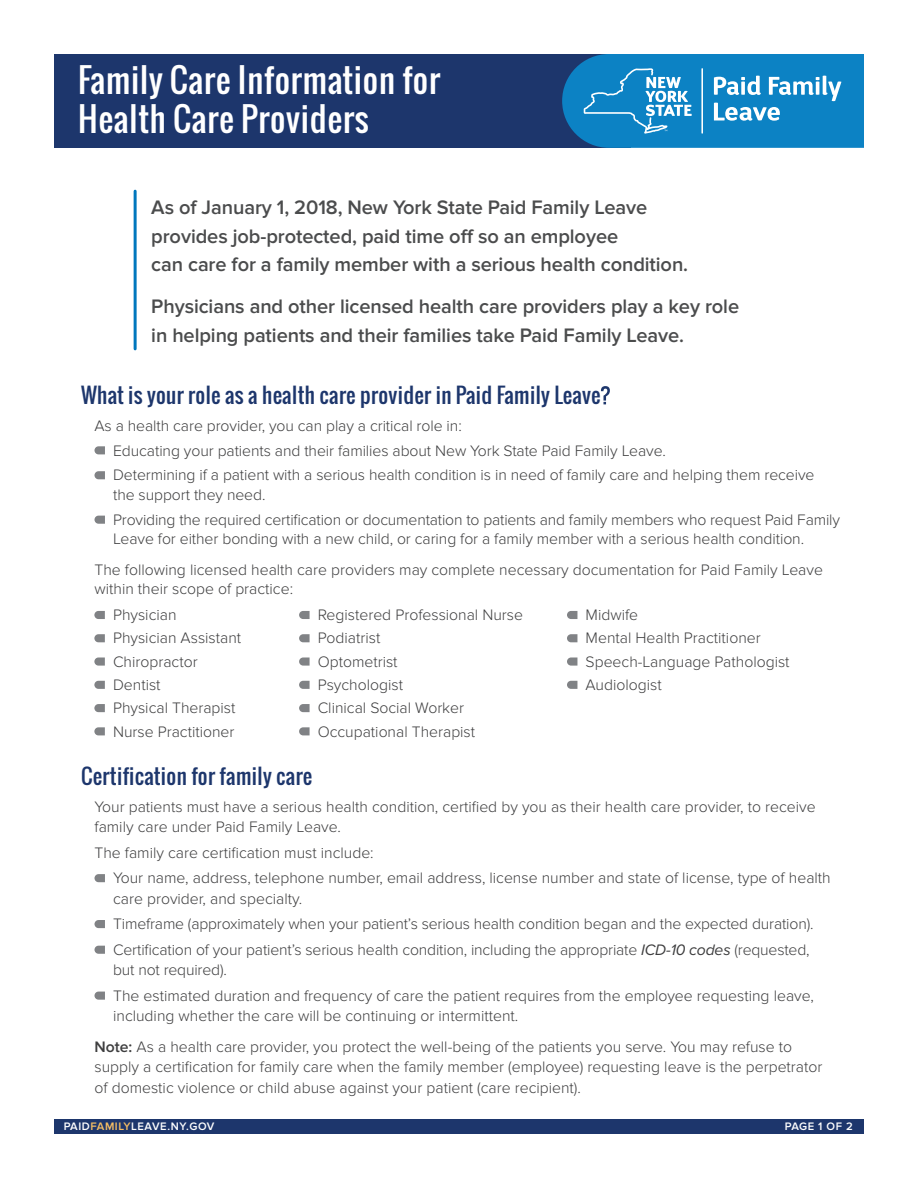
<style>
.page{position:relative;width:918px;height:1188px;background:#fff}
.page>*{position:absolute;margin:0;border:0;box-sizing:border-box;transform-origin:0 0}
.t1{font:33px/39px "Oswald";letter-spacing:.025em;color:#fff}
.t2{font:21px "Oswald";letter-spacing:.02em;color:#1d366c}
.t3{font:600 20.25px/28.5px "Proxima Nova";letter-spacing:-.005em;color:#4b4c4d}
.PFL_Body_Copy{font:300 15.75px/20.2px "Proxima Nova";color:#3e3e3f}
.t4{font:600 11.25px "Proxima Nova";letter-spacing:.05em;color:#fff}
.s1{font-weight:400;font-style:italic}
.s2{font-weight:600}
.s3{color:#f9c063}
</style>
<div class="page">
<svg style="left:601px;top:386px;width:9px;height:18px"></svg>
<svg style="left:94px;top:446px;width:11px;height:8px"></svg>
<svg style="left:94px;top:471px;width:11px;height:8px"></svg>
<svg style="left:94px;top:516px;width:11px;height:8px"></svg>
<svg style="left:94px;top:874px;width:11px;height:8px"></svg>
<svg style="left:94px;top:920px;width:11px;height:8px"></svg>
<svg style="left:94px;top:946px;width:11px;height:8px"></svg>
<svg style="left:94px;top:992px;width:11px;height:8px"></svg>
<div style="left:54px;top:1119px;width:810px;height:15px;background:#1d366c"></div>
<hr style="left:134px;top:191px;width:3px;height:158px;background:#0077bd">
<div style="left:54px;top:54px;width:577px;height:94px;background:#1d366c"></div>
<svg style="left:562px;top:54px;width:302px;height:94px"></svg>
<hr style="left:701px;top:68px;width:2px;height:66px;background:#fff">
<svg style="left:94px;top:611px;width:11px;height:8px"></svg>
<svg style="left:94px;top:634px;width:11px;height:8px"></svg>
<svg style="left:94px;top:658px;width:11px;height:8px"></svg>
<svg style="left:94px;top:681px;width:11px;height:8px"></svg>
<svg style="left:94px;top:704px;width:11px;height:8px"></svg>
<svg style="left:94px;top:727px;width:11px;height:8px"></svg>
<svg style="left:299px;top:611px;width:11px;height:8px"></svg>
<svg style="left:299px;top:634px;width:11px;height:8px"></svg>
<svg style="left:299px;top:658px;width:11px;height:8px"></svg>
<svg style="left:299px;top:681px;width:11px;height:8px"></svg>
<svg style="left:299px;top:704px;width:11px;height:8px"></svg>
<svg style="left:299px;top:727px;width:11px;height:8px"></svg>
<svg style="left:567px;top:611px;width:10px;height:8px"></svg>
<svg style="left:567px;top:634px;width:10px;height:8px"></svg>
<svg style="left:567px;top:658px;width:10px;height:8px"></svg>
<svg style="left:567px;top:681px;width:10px;height:8px"></svg>
<p class="t1" style="left:78px;top:60px;width:363px">Family Care Information for<br>Health Care Providers</p>
<p class="t3" style="left:151px;top:193px;width:538px">As of January 1, 2018, New York State Paid Family Leave provides job-protected, paid time off so an employee<br>can care for a family member with a serious health condition.</p>
<p class="t3" style="left:151px;top:292px;width:589px">Physicians and other licensed health care providers play a key role in helping patients and their families take Paid Family Leave.</p>
<p class="t2" style="left:81px;top:380px;width:521px">What is your role as a health care provider in Paid Family Leave</p>
<p class="PFL_Body_Copy" style="left:94px;top:415px;width:369px">As a health care provider, you can play a critical role in:</p>
<p class="PFL_Body_Copy" style="left:113px;top:440px;width:554px">Educating your patients and their families about New York State Paid Family Leave.</p>
<p class="PFL_Body_Copy" style="left:113px;top:466px;width:703px;line-height:19.5px">Determining if a patient with a serious health condition is in need of family care and helping them receive the support they need.</p>
<p class="PFL_Body_Copy" style="left:113px;top:510px;width:728px;line-height:19.5px">Providing the required certification or documentation to patients and family members who request Paid Family<br>Leave for either bonding with a new child, or caring for a family member with a serious health condition.</p>
<p class="PFL_Body_Copy" style="left:94px;top:560px;width:730px;line-height:19.5px">The following licensed health care providers may complete necessary documentation for Paid Family Leave within their scope of practice:</p>
<p class="PFL_Body_Copy" style="left:113px;top:605px;width:65px">Physician</p>
<p class="PFL_Body_Copy" style="left:113px;top:628px;width:130px">Physician Assistant</p>
<p class="PFL_Body_Copy" style="left:113px;top:652px;width:86px">Chiropractor</p>
<p class="PFL_Body_Copy" style="left:113px;top:675px;width:49px">Dentist</p>
<p class="PFL_Body_Copy" style="left:113px;top:698px;width:124px">Physical Therapist</p>
<p class="PFL_Body_Copy" style="left:113px;top:721px;width:123px">Nurse Practitioner</p>
<p class="PFL_Body_Copy" style="left:318px;top:605px;width:207px">Registered Professional Nurse</p>
<p class="PFL_Body_Copy" style="left:318px;top:628px;width:64px">Podiatrist</p>
<p class="PFL_Body_Copy" style="left:318px;top:652px;width:81px">Optometrist</p>
<p class="PFL_Body_Copy" style="left:318px;top:675px;width:87px">Psychologist</p>
<p class="PFL_Body_Copy" style="left:318px;top:698px;width:148px">Clinical Social Worker</p>
<p class="PFL_Body_Copy" style="left:318px;top:721px;width:159px">Occupational Therapist</p>
<p class="PFL_Body_Copy" style="left:586px;top:605px;width:54px">Midwife</p>
<p class="PFL_Body_Copy" style="left:586px;top:628px;width:177px">Mental Health Practitioner</p>
<p class="PFL_Body_Copy" style="left:586px;top:652px;width:205px">Speech-Language Pathologist</p>
<p class="PFL_Body_Copy" style="left:586px;top:675px;width:78px">Audiologist</p>
<p class="t2" style="left:81px;top:760px;width:233px">Certification for family care</p>
<p class="PFL_Body_Copy" style="left:94px;top:797px;width:723px">Your patients must have a serious health condition, certified by you as their health care provider, to receive family care under Paid Family Leave.</p>
<p class="PFL_Body_Copy" style="left:94px;top:843px;width:281px">The family care certification must include:</p>
<p class="PFL_Body_Copy" style="left:113px;top:868px;width:719px">Your name, address, telephone number, email address, license number and state of license, type of health care provider, and specialty.</p>
<p class="PFL_Body_Copy" style="left:113px;top:914px;width:702px">Timeframe (approximately when your patient’s serious health condition began and the expected duration).</p>
<p class="PFL_Body_Copy" style="left:113px;top:940px;width:698px">Certification of your patient’s serious health condition, including the appropriate <span class="s1">ICD-10 codes</span> (requested, but not required).</p>
<p class="PFL_Body_Copy" style="left:113px;top:986px;width:702px">The estimated duration and frequency of care the patient requires from the employee requesting leave, including whether the care will be continuing or intermittent.</p>
<p class="PFL_Body_Copy" style="left:94px;top:1037px;width:729px"><span class="s2">Note:</span> As a health care provider, you protect the well-being of the patients you serve. You may refuse to supply a certification for family care when the family member (employee) requesting leave is the perpetrator of domestic violence or child abuse against your patient (care recipient).</p>
<p class="t4" style="left:64px;top:1120px;width:152px">PAID<span class="s3">FAMILY</span>LEAVE.NY.GOV</p>
<p class="t4" style="left:785px;top:1120px;width:69px">PAGE 1 OF 2</p>
</div>
